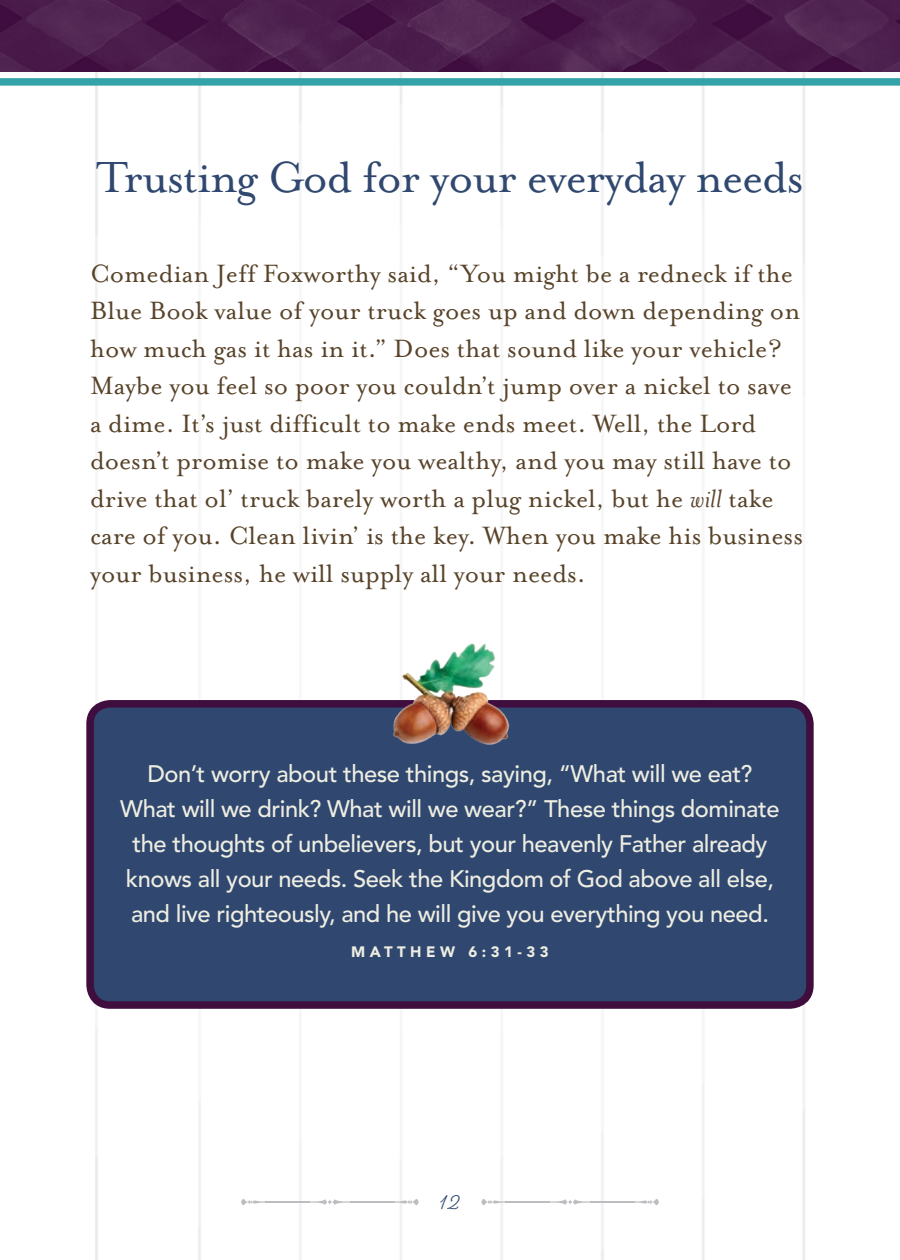
<style>
.page{position:relative;width:900px;height:1260px;background:#fff}
.page>*{position:absolute;margin:0;border:0;box-sizing:border-box;transform-origin:0 0}
.t1{font:50px "Mrs Eaves OT";letter-spacing:-.02em;color:#304870}
.t2{font:28.75px/37.5px "Mrs Eaves OT";color:#584329}
.t3{font:500 23.75px/35px "Avenir";letter-spacing:-.02em;color:#eeede1;text-align:center}
.t4{font:20px "Fairwater Script";color:#304870}
.t5{font:900 15px "Avenir";letter-spacing:.3em;color:#eeede1}
.s1{font-style:italic}
</style>
<div class="page">
<img style="left:95px;top:72px;width:710px;height:1188px">
<img style="left:0;top:0;width:900px;height:72px">
<div style="left:0;top:78px;width:900px;height:8px;background:#34a3a7"></div>
<div style="left:90px;top:706px;width:720px;height:297px;background:#304870;border-radius:20px"></div>
<div style="left:86px;top:700px;width:728px;height:309px;border:8px solid #3f0e3f;border-radius:20px"></div>
<img style="left:375px;top:630px;width:150px;height:115px">
<hr style="left:350px;top:1201px;width:44px;height:2px;background:#bcbdc0">
<svg style="left:394px;top:1199px;width:25px;height:6px"></svg>
<hr style="left:266px;top:1201px;width:44px;height:2px;background:#bcbdc0">
<svg style="left:241px;top:1199px;width:25px;height:6px"></svg>
<svg style="left:309px;top:1199px;width:42px;height:6px"></svg>
<hr style="left:590px;top:1201px;width:44px;height:2px;background:#bcbdc0">
<svg style="left:634px;top:1199px;width:25px;height:6px"></svg>
<hr style="left:506px;top:1201px;width:44px;height:2px;background:#bcbdc0">
<svg style="left:481px;top:1199px;width:25px;height:6px"></svg>
<svg style="left:549px;top:1199px;width:42px;height:6px"></svg>
<h1 class="t1" style="left:96px;top:150px;width:709px">Trusting God for your everyday needs</h1>
<p class="t2" style="left:90px;top:255px;width:715px">Comedian Jeff Foxworthy said, “You might be a redneck if the Blue Book value of your truck goes up and down depending on how much gas it has in it.” Does that sound like your vehicle?<br>Maybe you feel so poor you couldn’t jump over a nickel to save a dime. It’s just difficult to make ends meet. Well, the Lord doesn’t promise to make you wealthy, and you may still have to drive that ol’ truck barely worth a plug nickel, but he <span class="s1">will</span> take care of you. Clean livin’ is the key. When you make his business your business, he will supply all your needs.</p>
<p class="t3" style="left:120px;top:757px;width:661px">Don’t worry about these things, saying, “What will we eat?<br>What will we drink? What will we wear?” These things dominate the thoughts of unbelievers, but your heavenly Father already knows all your needs. Seek the Kingdom of God above all else, and live righteously, and he will give you everything you need.</p>
<p class="t5" style="left:351px;top:943px;width:199px">MATTHEW 6:31-33</p>
<p class="t4" style="left:440px;top:1190px;width:22px">12</p>
</div>
